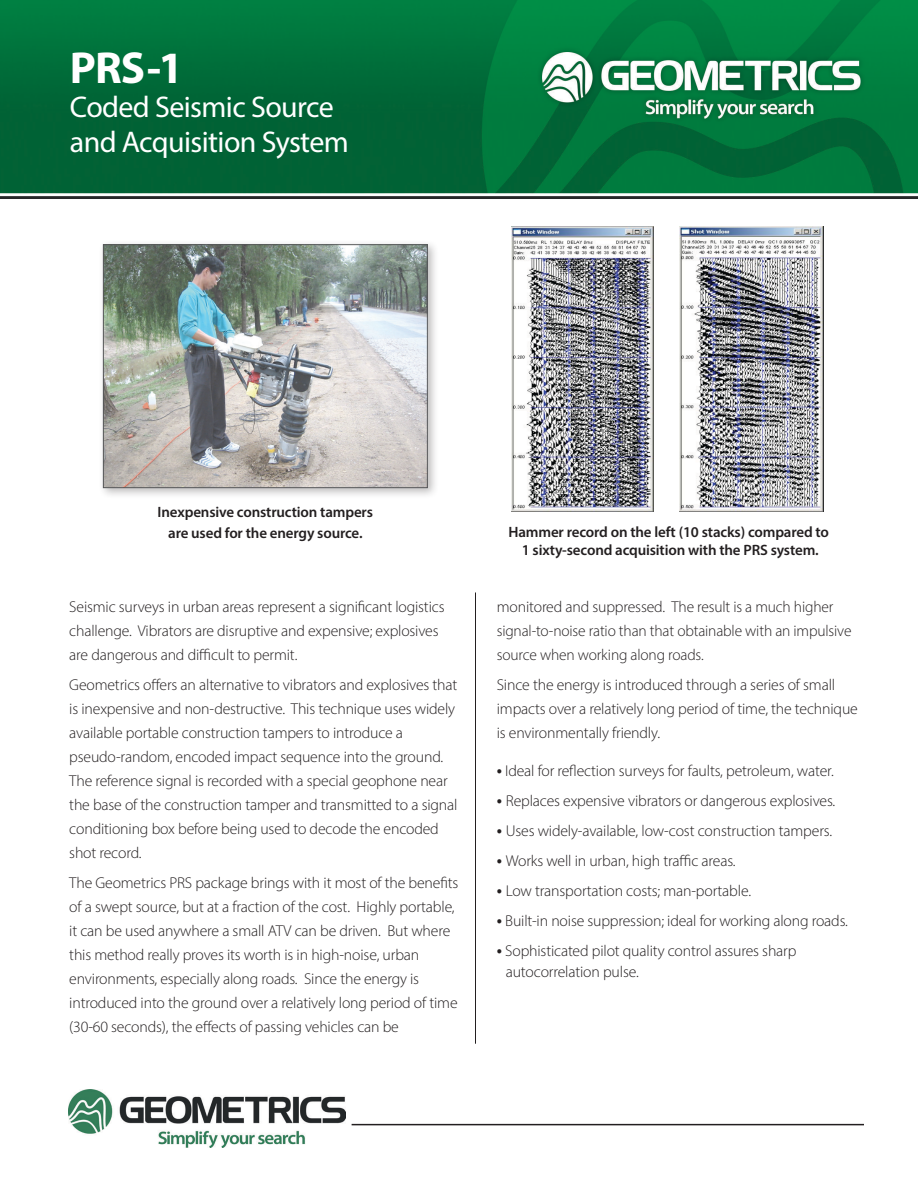
<style>
.page{position:relative;width:918px;height:1188px;background:#fff}
.page>*{position:absolute;margin:0;border:0;box-sizing:border-box;transform-origin:0 0}
.t1{font:700 45px "Myriad Pro";color:#fff}
.t2{font:30px "Myriad Pro";letter-spacing:-.02em;color:#fff}
.t3{font:300 15.75px/24px "Myriad Pro";letter-spacing:-.01em;color:#231f20}
.t4{font:600 15px/21px "Myriad Pro";letter-spacing:-.01em;color:#231f20;text-align:center}
.s1{font-weight:600;font-size:18px}
</style>
<div class="page">
<img style="left:0;top:0;width:918px;height:1148px">
<img style="left:69px;top:1089px;width:276px;height:58px">
<hr style="left:475px;top:592px;width:1px;height:452px;background:#231f20">
<hr style="left:352px;top:1124px;width:512px;height:1px;background:#231f20">
<div style="left:98px;top:239px;width:341px;height:260px;background:#231f20;opacity:.3"></div>
<img style="left:105px;top:246px;width:321px;height:240px">
<div style="left:103px;top:244px;width:325px;height:244px;border:1px solid #565759"></div>
<img style="left:511px;top:226px;width:143px;height:286px">
<img style="left:680px;top:226px;width:144px;height:286px">
<p class="t1" style="left:70px;top:39px;width:115px">PRS-1</p>
<p class="t2" style="left:70px;top:89px;width:265px">Coded Seismic Source</p>
<p class="t2" style="left:70px;top:123px;width:281px">and Acquisition System</p>
<p class="t4" style="left:158px;top:501px;width:217px">Inexpensive construction tampers are used for the energy source.</p>
<p class="t3" style="left:69px;top:595px;width:377px">Seismic surveys in urban areas represent a significant logistics challenge. Vibrators are disruptive and expensive; explosives are dangerous and difficult to permit.</p>
<p class="t3" style="left:69px;top:673px;width:390px">Geometrics offers an alternative to vibrators and explosives that is inexpensive and non-destructive. This technique uses widely available portable construction tampers to introduce a pseudo-random, encoded impact sequence into the ground.<br>The reference signal is recorded with a special geophone near the base of the construction tamper and transmitted to a signal conditioning box before being used to decode the encoded shot record.</p>
<p class="t3" style="left:69px;top:871px;width:391px">The Geometrics PRS package brings with it most of the benefits of a swept source, but at a fraction of the cost. Highly portable, it can be used anywhere a small ATV can be driven. But where this method really proves its worth is in high-noise, urban environments, especially along roads. Since the energy is introduced into the ground over a relatively long period of time (30-60 seconds), the effects of passing vehicles can be</p>
<p class="t4" style="left:508px;top:523px;width:322px;line-height:18px">Hammer record on the left (10 stacks) compared to<br>1 sixty-second acquisition with the PRS system.</p>
<p class="t3" style="left:497px;top:595px;width:356px">monitored and suppressed. The result is a much higher signal-to-noise ratio than that obtainable with an impulsive source when working along roads.</p>
<p class="t3" style="left:497px;top:673px;width:363px">Since the energy is introduced through a series of small impacts over a relatively long period of time, the technique is environmentally friendly.</p>
<p class="t3" style="left:497px;top:759px;width:338px"><span class="s1">•</span> Ideal for reflection surveys for faults, petroleum, water.</p>
<p class="t3" style="left:497px;top:789px;width:340px"><span class="s1">•</span> Replaces expensive vibrators or dangerous explosives.</p>
<p class="t3" style="left:497px;top:819px;width:337px"><span class="s1">•</span> Uses widely-available, low-cost construction tampers.</p>
<p class="t3" style="left:497px;top:849px;width:240px"><span class="s1">•</span> Works well in urban, high traffic areas.</p>
<p class="t3" style="left:497px;top:879px;width:256px"><span class="s1">•</span> Low transportation costs; man-portable.</p>
<p class="t3" style="left:497px;top:909px;width:353px"><span class="s1">•</span> Built-in noise suppression; ideal for working along roads.</p>
<p class="t3" style="left:506px;top:940px;width:292px;line-height:21px;text-indent:-9px"><span class="s1">•</span> Sophisticated pilot quality control assures sharp autocorrelation pulse.</p>
</div>
